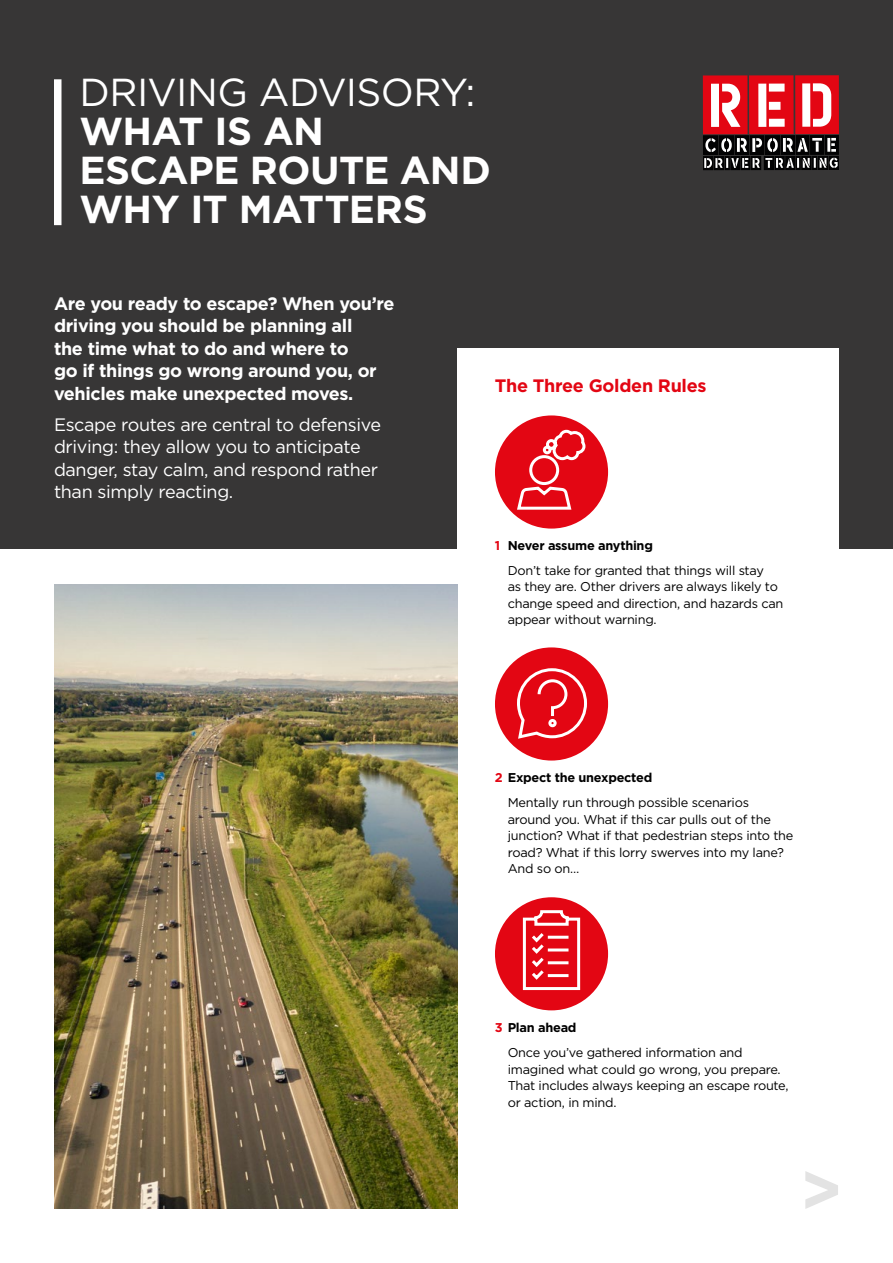
<style>
.page{position:relative;width:893px;height:1263px;background:#fff}
.page>*{position:absolute;margin:0;border:0;box-sizing:border-box;transform-origin:0 0}
.t1{font:700 39px/39px "Gotham";letter-spacing:-.015em;color:#fff}
.t2{font:39px "Gotham";letter-spacing:-.015em;color:#fff}
.t3{font:700 18px/22.5px "Gotham";letter-spacing:-.02em;color:#fff}
.t4{font:18px/22.5px "Gotham";letter-spacing:-.02em;color:#fff}
.t5{font:700 18px "Gotham";letter-spacing:-.015em;color:#e30613}
.t6{font:12.75px/16.5px "Gotham";letter-spacing:-.02em;color:#000}
.s1{font-weight:700;color:#e30613}
.s2{font-weight:700}
</style>
<div class="page">
<div style="left:0;top:0;width:893px;height:549px;background:#373636"></div>
<div style="left:457px;top:349px;width:382px;height:238px;background:#fff"></div>
<svg style="left:805px;top:1171px;width:33px;height:38px"></svg>
<div style="left:54px;top:79px;width:8px;height:146px;background:#fff"></div>
<div style="left:703px;top:75px;width:45px;height:59px;background:#e30613"></div>
<div style="left:749px;top:75px;width:45px;height:59px;background:#e30613"></div>
<div style="left:795px;top:75px;width:44px;height:59px;background:#e30613"></div>
<svg style="left:711px;top:84px;width:29px;height:43px"></svg>
<svg style="left:758px;top:84px;width:27px;height:43px"></svg>
<svg style="left:802px;top:83px;width:29px;height:44px"></svg>
<div style="left:764px;top:156px;width:10px;height:14px;background:#020203"></div>
<div style="left:774px;top:156px;width:11px;height:14px;background:#020203"></div>
<div style="left:785px;top:156px;width:10px;height:14px;background:#020203"></div>
<div style="left:795px;top:156px;width:6px;height:14px;background:#020203"></div>
<div style="left:801px;top:156px;width:11px;height:14px;background:#020203"></div>
<svg style="left:812px;top:156px;width:5px;height:14px"></svg>
<div style="left:818px;top:156px;width:10px;height:14px;background:#020203"></div>
<svg style="left:829px;top:156px;width:10px;height:14px"></svg>
<div style="left:703px;top:156px;width:10px;height:14px;background:#020203"></div>
<div style="left:714px;top:156px;width:10px;height:14px;background:#020203"></div>
<div style="left:725px;top:156px;width:5px;height:14px;background:#020203"></div>
<div style="left:730px;top:156px;width:10px;height:14px;background:#020203"></div>
<div style="left:740px;top:156px;width:10px;height:14px;background:#020203"></div>
<div style="left:751px;top:156px;width:10px;height:14px;background:#020203"></div>
<svg style="left:704px;top:158px;width:134px;height:10px"></svg>
<div style="left:703px;top:135px;width:15px;height:20px;background:#020203"></div>
<div style="left:719px;top:135px;width:15px;height:20px;background:#020203"></div>
<div style="left:765px;top:135px;width:15px;height:20px;background:#020203"></div>
<svg style="left:750px;top:135px;width:14px;height:20px"></svg>
<hr style="left:752px;top:138px;width:3px;height:14px;background:#fff">
<div style="left:796px;top:135px;width:13px;height:20px;background:#020203"></div>
<div style="left:810px;top:135px;width:14px;height:20px;background:#020203"></div>
<div style="left:735px;top:135px;width:14px;height:20px;background:#020203"></div>
<svg style="left:705px;top:138px;width:42px;height:14px"></svg>
<div style="left:781px;top:135px;width:14px;height:20px;background:#020203"></div>
<svg style="left:756px;top:138px;width:66px;height:14px"></svg>
<svg style="left:825px;top:135px;width:14px;height:20px"></svg>
<hr style="left:827px;top:138px;width:3px;height:14px;background:#fff">
<svg style="left:831px;top:138px;width:5px;height:14px"></svg>
<img style="left:54px;top:585px;width:403px;height:624px">
<div style="left:495px;top:415px;width:113px;height:114px;background:#e30613;border-radius:50%"></div>
<div style="left:495px;top:647px;width:113px;height:113px;background:#e30613;border-radius:50%"></div>
<div style="left:495px;top:897px;width:113px;height:113px;background:#e30613;border-radius:50%"></div>
<svg style="left:515px;top:428px;width:71px;height:82px"></svg>
<svg style="left:522px;top:910px;width:59px;height:81px"></svg>
<svg style="left:517px;top:668px;width:70px;height:71px"></svg>
<h1 class="t2" style="left:79px;top:68px;width:398px">DRIVING ADVISORY:</h1>
<h1 class="t1" style="left:79px;top:112px;width:413px">WHAT IS AN<br>ESCAPE ROUTE AND<br>WHY IT MATTERS</h1>
<h2 class="t3" style="left:54px;top:292px;width:342px">Are you ready to escape? When you’re driving you should be planning all<br>the time what to do and where to<br>go if things go wrong around you, or vehicles make unexpected moves.</h2>
<h2 class="t4" style="left:54px;top:413px;width:329px">Escape routes are central to defensive driving: they allow you to anticipate danger, stay calm, and respond rather than simply reacting.</h2>
<h2 class="t5" style="left:495px;top:373px;width:213px">The Three Golden Rules</h2>
<p class="t6" style="left:508px;top:533px;width:258px;line-height:25px;text-indent:-13px"><span class="s1">1</span> <span class="s2">Never assume anything<br></span>Don’t take for granted that things will stay</p>
<p class="t6" style="left:508px;top:578px;width:277px">as they are. Other drivers are always likely to change speed and direction, and hazards can appear without warning.</p>
<p class="t6" style="left:508px;top:765px;width:243px;line-height:25px;text-indent:-13px"><span class="s1">2</span> <span class="s2">Expect the unexpected<br></span>Mentally run through possible scenarios</p>
<p class="t6" style="left:508px;top:811px;width:287px">around you. What if this car pulls out of the junction? What if that pedestrian steps into the road? What if this lorry swerves into my lane?<br>And so on…</p>
<p class="t6" style="left:508px;top:1015px;width:236px;line-height:25px;text-indent:-13px"><span class="s1">3</span> <span class="s2">Plan ahead<br></span>Once you’ve gathered information and</p>
<p class="t6" style="left:508px;top:1061px;width:282px">imagined what could go wrong, you prepare.<br>That includes always keeping an escape route, or action, in mind.</p>
</div>
